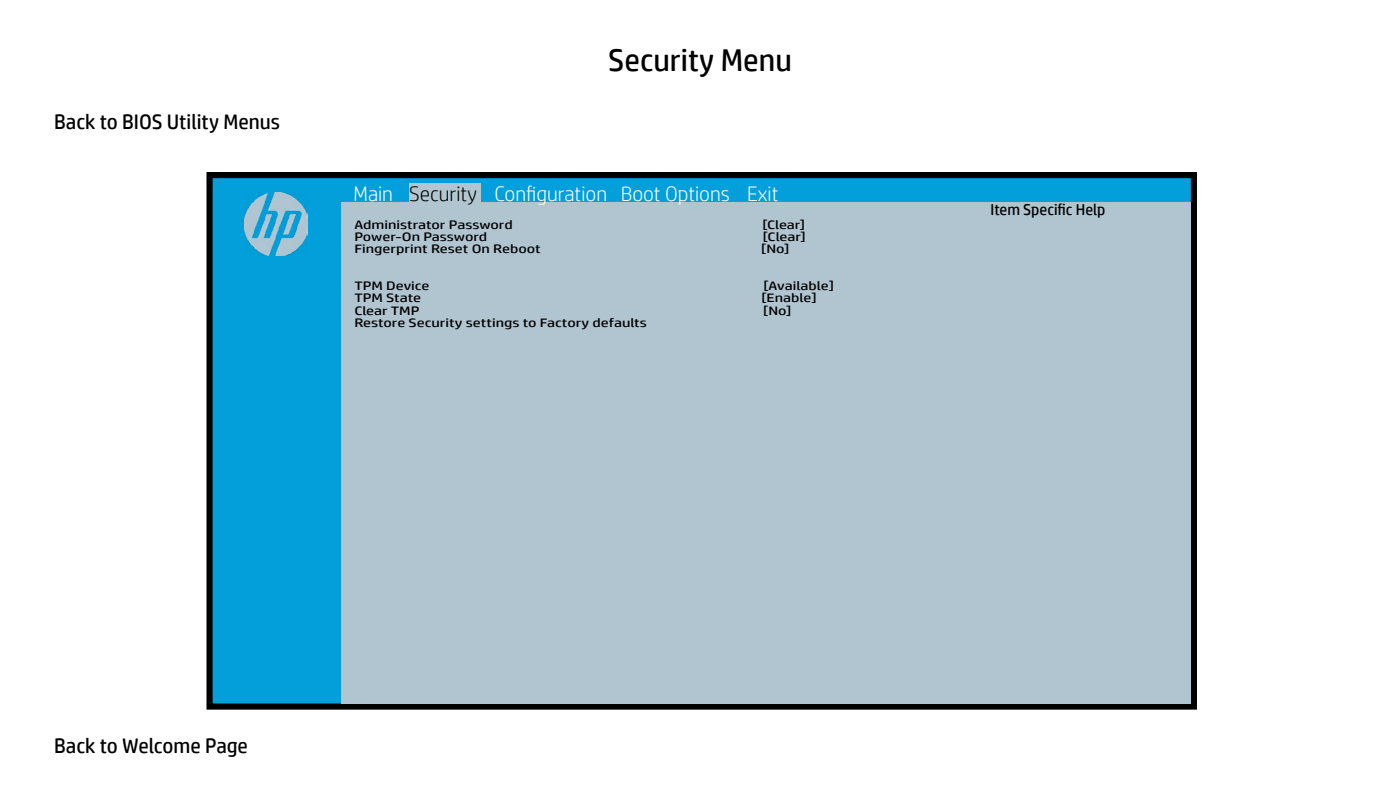
<style>
.page{position:relative;width:1400px;height:788px;background:#fff}
.page>*{position:absolute;margin:0;border:0;box-sizing:border-box;transform-origin:0 0}
.t1{font:31.5px "HP Simplified";color:#000}
.t2{font:300 21px "HP Simplified";color:#fff}
.t3{font:21px "HP Simplified";color:#000}
.t4{font:15.75px "HP Simplified";color:#000}
.t5{font:12.25px "HP Simplified";color:#000;scale:1.31 1}
.s1{color:#000101}
</style>
<div class="page">
<div style="left:206px;top:172px;width:991px;height:537px;background:#029fda;border:6px solid #000"></div>
<div style="left:341px;top:202px;width:850px;height:501px;background:#b1c5d1"></div>
<img style="left:245px;top:193px;width:63px;height:62px">
<div style="left:409px;top:183px;width:72px;height:19px;background:#b1c6d1"></div>
<h2 class="t3" style="left:54px;top:108px;width:227px">Back to BIOS Utility Menus</h2>
<h1 class="t1" style="left:608px;top:40px;width:185px">Security Menu</h1>
<h2 class="t2" style="left:354px;top:179px;width:426px">Main <span class="s1">Security</span> Configuration Boot Options Exit</h2>
<p class="t5" style="left:354px;top:216px;width:122px">Administrator Password</p>
<p class="t5" style="left:762px;top:216px;width:34px">[Clear]</p>
<p class="t5" style="left:354px;top:229px;width:103px">Power-On Password</p>
<p class="t5" style="left:763px;top:229px;width:34px">[Clear]</p>
<p class="t5" style="left:354px;top:241px;width:144px">Fingerprint Reset On Reboot</p>
<p class="t5" style="left:761px;top:241px;width:23px">[No]</p>
<p class="t5" style="left:354px;top:278px;width:59px">TPM Device</p>
<p class="t5" style="left:763px;top:278px;width:55px">[Available]</p>
<p class="t5" style="left:354px;top:290px;width:52px">TPM State</p>
<p class="t5" style="left:761px;top:290px;width:44px">[Enable]</p>
<p class="t5" style="left:354px;top:302px;width:51px">Clear TMP</p>
<p class="t5" style="left:763px;top:302px;width:23px">[No]</p>
<p class="t5" style="left:354px;top:314px;width:225px">Restore Security settings to Factory defaults</p>
<p class="t4" style="left:990px;top:199px;width:116px">Item Specific Help</p>
<h2 class="t3" style="left:54px;top:731px;width:195px">Back to Welcome Page</h2>
</div>
